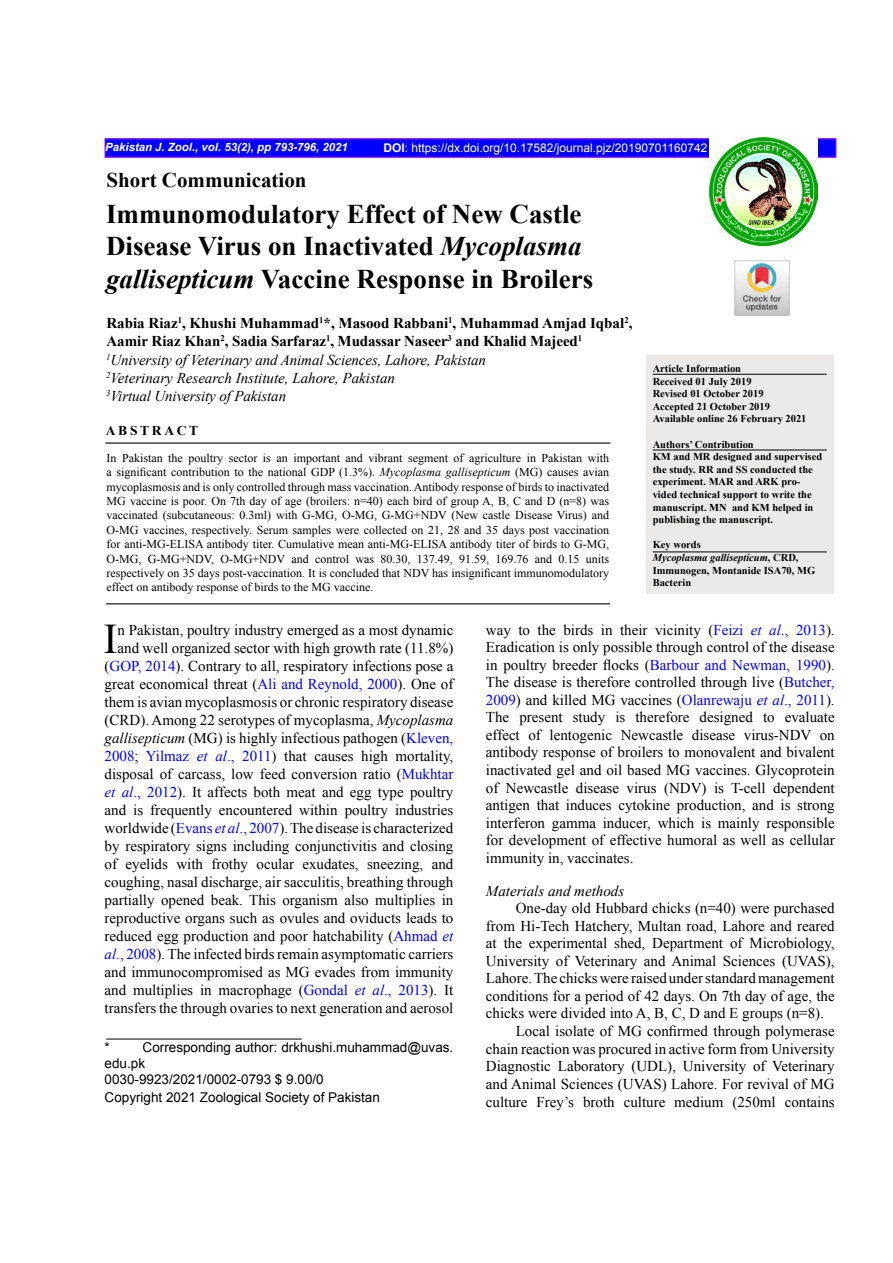
<style>
.page{position:relative;width:893px;height:1263px;background:#fff}
.page>*{position:absolute;margin:0;border:0;box-sizing:border-box;transform-origin:0 0}
.t1{font:42.15px "Times New Roman";color:#000}
.t2{font:700 27px/32.4px "Times New Roman";color:#000}
.t3{font:700 21px "Times New Roman";color:#000}
.t4{font:15px/18px "Times New Roman";color:#000;text-align:right}
.t5{font:italic 15px/18.3px "Times New Roman";letter-spacing:-.01em;color:#000}
.t6{font:13.5px/15.9px "Arial";color:#000}
.t7{font:700 13.5px "Times New Roman";letter-spacing:.2em;color:#000}
.t8{font:12px/14.4px "Times New Roman";color:#000;text-align:justify}
.t9{font:12px "Arial";color:#fff}
.t10{font:italic 700 11.4px "Arial";color:#fff}
.t11{font:700 10.5px/12.6px "Times New Roman";color:#000}
.s1{font-weight:700}
.s2{font-style:italic}
.s3{font-weight:700;font-style:normal}
.s4{color:#00f}
.s5{font-style:italic;color:#00f}
</style>
<div class="page">
<img style="left:735px;top:260px;width:55px;height:55px">
<div style="left:105px;top:138px;width:731px;height:20px;background:#00f;border:2px solid #60f"></div>
<img style="left:709px;top:138px;width:108px;height:108px">
<div style="left:646px;top:355px;width:187px;height:239px;background:#ece9e9"></div>
<hr style="left:653px;top:450px;width:174px;height:1px;background:#000">
<hr style="left:105px;top:442px;width:505px;height:2px;background:#000">
<hr style="left:106px;top:603px;width:504px;height:1px;background:#000">
<hr style="left:653px;top:374px;width:174px;height:1px;background:#000">
<hr style="left:106px;top:1039px;width:196px;height:1px;background:#000">
<hr style="left:653px;top:551px;width:174px;height:1px;background:#000">
<p class="t10" style="left:105px;top:139px;width:244px">Pakistan J. Zool., vol. 53(2), pp 793-796, 2021</p>
<p class="t9" style="left:383px;top:140px;width:326px"><span class="s1">DOI</span>: https://dx.doi.org/10.17582/journal.pjz/20190701160742</p>
<h3 class="t3" style="left:106px;top:165px;width:202px">Short Communication</h3>
<h2 class="t2" style="left:106px;top:197px;width:489px">Immunomodulatory Effect of New Castle<br>Disease Virus on Inactivated <span class="s2">Mycoplasma gallisepticum</span> Vaccine Response in Broilers</h2>
<p class="t5" style="left:106px;top:313px;width:528px"><span class="s3">Rabia Riaz</span><sup>1</sup><span class="s3">, Khushi Muhammad</span><sup>1</sup><span class="s3">*, Masood Rabbani</span><sup>1</sup><span class="s3">, Muhammad Amjad Iqbal</span><sup>2</sup><span class="s3">, Aamir Riaz Khan</span><sup>2</sup><span class="s3">, Sadia Sarfaraz</span><sup>1</sup><span class="s3">, Mudassar Naseer</span><sup>3</sup> <span class="s3">and Khalid Majeed</span><sup>1<br></sup><sup>1</sup>University of Veterinary and Animal Sciences, Lahore, Pakistan<br><sup>2</sup>Veterinary Research Institute, Lahore, Pakistan<br><sup>3</sup>Virtual University of Pakistan</p>
<p class="t11" style="left:653px;top:362px;width:155px">Article Information<br>Received 01 July 2019<br>Revised 01 October 2019<br>Accepted 21 October 2019<br>Available online 26 February 2021</p>
<p class="t11" style="left:653px;top:438px;width:171px">Authors’ Contribution<br>KM and MR designed and supervised the study. RR and SS conducted the experiment. MAR and ARK pro&shy;vided technical support to write the manuscript. MN and KM helped in publishing the manuscript.</p>
<p class="t11" style="left:653px;top:538px;width:164px">Key words<br><span class="s2">Mycoplasma gallisepticum</span>, CRD,<br>Immunogen, Montanide ISA70, MG<br>Bacterin</p>
<p class="t7" style="left:106px;top:421px;width:94px">ABSTRACT</p>
<p class="t8" style="left:107px;top:450px;width:504px">In Pakistan the poultry sector is an important and vibrant segment of agriculture in Pakistan with a significant contribution to the national GDP (1.3%). <span class="s2">Mycoplasma gallisepticum</span> (MG) causes avian mycoplasmosis and is only controlled through mass vaccination. Antibody response of birds to inactivated MG vaccine is poor. On 7th day of age (broilers: n=40) each bird of group A, B, C and D (n=8) was vaccinated (subcutaneous: 0.3ml) with G-MG, O-MG, G-MG+NDV (New castle Disease Virus) and O-MG vaccines, respectively. Serum samples were collected on 21, 28 and 35 days post vaccination for anti-MG-ELISA antibody titer. Cumulative mean anti-MG-ELISA antibody titer of birds to G-MG, O-MG, G-MG+NDV, O-MG+NDV and control was 80.30, 137.49, 91.59, 169.76 and 0.15 units respectively on 35 days post-vaccination. It is concluded that NDV has insignificant immunomodulatory effect on antibody response of birds to the MG vaccine.</p>
<h1 class="t1" style="left:104px;top:610px;width:16px">I</h1>
<p class="t4" style="left:105px;top:620px;width:350px">n Pakistan, poultry industry emerged as a most dynamic and well organized sector with high growth rate (11.8%) (<span class="s4">GOP, 2014</span>). Contrary to all, respiratory infections pose a great economical threat (<span class="s4">Ali and Reynold, 2000</span>). One of them is avian mycoplasmosis or chronic respiratory disease (CRD). Among 22 serotypes of mycoplasma, <span class="s2">Mycoplasma gallisepticum</span> (MG) is highly infectious pathogen (<span class="s4">Kleven, 2008</span>; <span class="s4">Yilmaz</span> <span class="s5">et al</span><span class="s4">., 2011</span>) that causes high mortality, disposal of carcass, low feed conversion ratio (<span class="s4">Mukhtar </span><span class="s5">et al</span><span class="s4">., 2012</span>). It affects both meat and egg type poultry and is frequently encountered within poultry industries worldwide (<span class="s4">Evans</span> <span class="s5">et al</span><span class="s4">., 2007</span>). The disease is characterized by respiratory signs including conjunctivitis and closing of eyelids with frothy ocular exudates, sneezing, and coughing, nasal discharge, air sacculitis, breathing through partially opened beak. This organism also multiplies in reproductive organs such as ovules and oviducts leads to reduced egg production and poor hatchability (<span class="s4">Ahmad</span> <span class="s5">et al</span><span class="s4">., 2008</span>). The infected birds remain asymptomatic carriers and immunocompromised as MG evades from immunity and multiplies in macrophage (<span class="s4">Gondal</span> <span class="s5">et al</span><span class="s4">., 2013</span>). It transfers the through ovaries to next generation and aerosol</p>
<p class="t6" style="left:105px;top:1040px;width:7px">*</p>
<p class="t4" style="left:486px;top:620px;width:350px;line-height:17.5px;text-align:justify">way to the birds in their vicinity (<span class="s4">Feizi</span> <span class="s5">et al</span><span class="s4">., 2013</span>).<br>Eradication is only possible through control of the disease in poultry breeder flocks (<span class="s4">Barbour and Newman, 1990</span>).<br>The disease is therefore controlled through live (<span class="s4">Butcher, 2009</span>) and killed MG vaccines (<span class="s4">Olanrewaju</span> <span class="s5">et al</span><span class="s4">., 2011</span>).<br>The present study is therefore designed to evaluate effect of lentogenic Newcastle disease virus-NDV on antibody response of broilers to monovalent and bivalent inactivated gel and oil based MG vaccines. Glycoprotein of Newcastle disease virus (NDV) is T-cell dependent antigen that induces cytokine production, and is strong interferon gamma inducer, which is mainly responsible for development of effective humoral as well as cellular immunity in, vaccinates.</p>
<p class="t5" style="left:486px;top:881px;width:140px">Materials and methods</p>
<p class="t4" style="left:516px;top:899px;width:320px">One-day old Hubbard chicks (n=40) were purchased</p>
<p class="t4" style="left:486px;top:916px;width:350px">from Hi-Tech Hatchery, Multan road, Lahore and reared</p>
<p class="t4" style="left:486px;top:934px;width:350px">at the experimental shed, Department of Microbiology,</p>
<p class="t4" style="left:486px;top:951px;width:350px">University of Veterinary and Animal Sciences (UVAS),</p>
<p class="t4" style="left:486px;top:969px;width:350px">Lahore. The chicks were raised under standard management</p>
<p class="t4" style="left:486px;top:987px;width:350px">conditions for a period of 42 days. On 7th day of age, the</p>
<p class="t4" style="left:486px;top:1004px;width:339px">chicks were divided into A, B, C, D and E groups (n=8).</p>
<p class="t4" style="left:516px;top:1022px;width:320px">Local isolate of MG confirmed through polymerase</p>
<p class="t4" style="left:486px;top:1039px;width:350px">chain reaction was procured in active form from University</p>
<p class="t4" style="left:486px;top:1057px;width:350px">Diagnostic Laboratory (UDL), University of Veterinary</p>
<p class="t4" style="left:486px;top:1075px;width:350px">and Animal Sciences (UVAS) Lahore. For revival of MG</p>
<p class="t4" style="left:486px;top:1092px;width:350px">culture Frey’s broth culture medium (250ml contains</p>
<p class="t6" style="left:105px;top:1040px;width:350px;text-indent:38px">Corresponding author: drkhushi.muhammad@uvas. edu.pk<br>0030-9923/2021/0002-0793 $ 9.00/0</p>
<p class="t6" style="left:105px;top:1089px;width:277px">Copyright 2021 Zoological Society of Pakistan</p>
</div>
